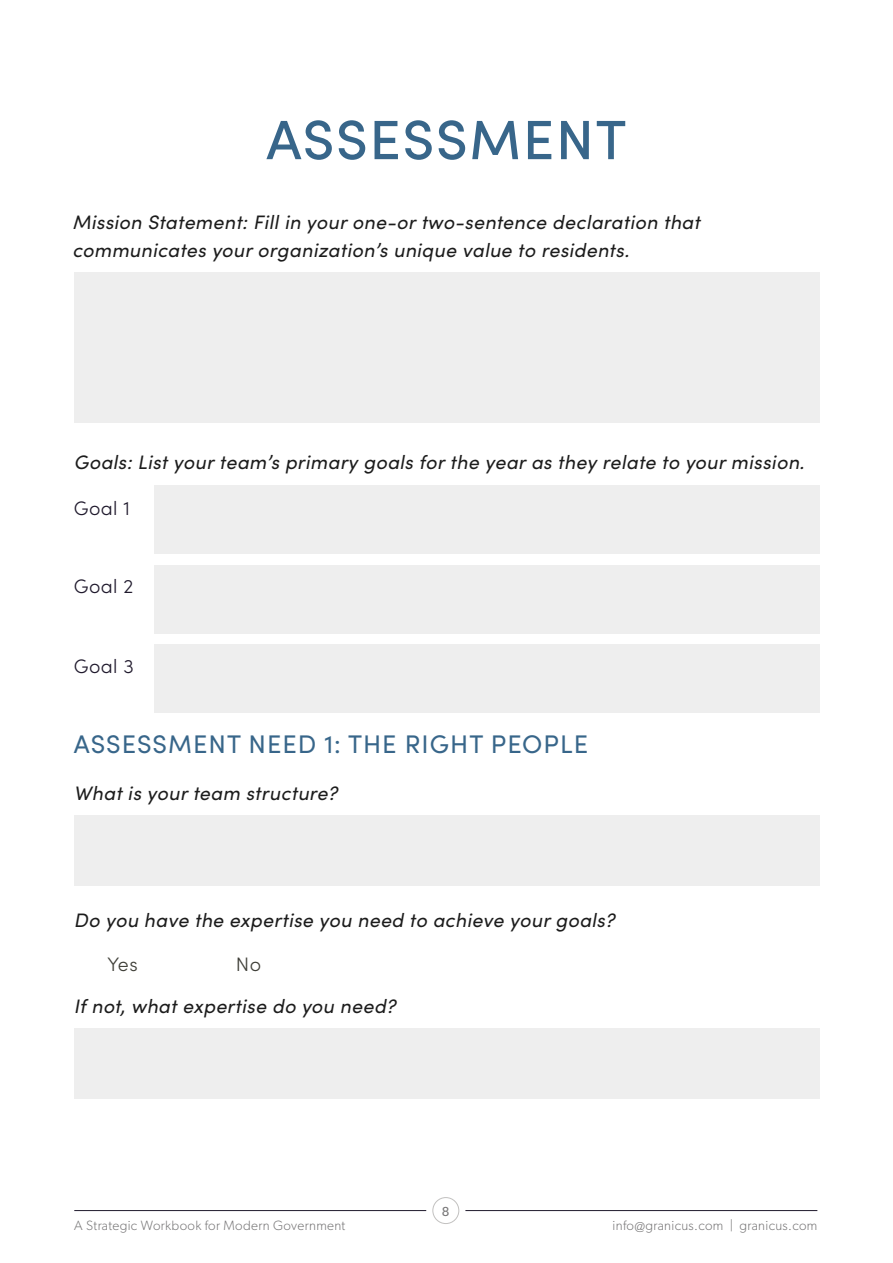
<style>
.page{position:relative;width:893px;height:1263px;background:#fff}
.page>*{position:absolute;margin:0;border:0;box-sizing:border-box;transform-origin:0 0}
.t1{font:500 55.5px "Sofia Pro";letter-spacing:.03em;color:#38668a}
.t2{font:25.5px "Sofia Pro";letter-spacing:.04em;color:#38668a}
.t3{font:italic 19.5px/28.5px "Sofia Pro";letter-spacing:.02em;color:#1c1c1c}
.t4{font:300 19.5px "Sofia Pro";letter-spacing:.02em;color:#201a2d}
.t5{font:300 19.5px "Sofia Pro";color:#3f3f38}
.t6{font:300 13.5px "Gibson";letter-spacing:.025em;color:#767576}
.t7{font:13.05px "Gibson";color:#767576}
</style>
<div class="page">
<hr style="left:74px;top:1210px;width:352px;height:1px;background:#201a2d">
<hr style="left:465px;top:1210px;width:352px;height:1px;background:#201a2d">
<div style="left:432px;top:1197px;width:27px;height:27px;border:1px solid #c2c1c0;border-radius:50%"></div>
<div style="left:74px;top:272px;width:746px;height:151px;background:#eee"></div>
<div style="left:74px;top:815px;width:746px;height:70px;background:#eee"></div>
<div style="left:154px;top:644px;width:666px;height:69px;background:#eee"></div>
<div style="left:154px;top:565px;width:666px;height:69px;background:#eee"></div>
<div style="left:154px;top:485px;width:666px;height:69px;background:#eee"></div>
<div style="left:74px;top:1028px;width:746px;height:70px;background:#eee"></div>
<h1 class="t1" style="left:266px;top:99px;width:361px">ASSESSMENT</h1>
<p class="t3" style="left:72px;top:206px;width:629px">Mission Statement: Fill in your one-or two-sentence declaration that communicates your organization’s unique value to residents.</p>
<p class="t3" style="left:74px;top:447px;width:732px">Goals: List your team’s primary goals for the year as they relate to your mission.</p>
<p class="t4" style="left:74px;top:494px;width:58px">Goal 1</p>
<p class="t4" style="left:74px;top:572px;width:61px">Goal 2</p>
<p class="t4" style="left:74px;top:652px;width:61px">Goal 3</p>
<h2 class="t2" style="left:74px;top:726px;width:516px">ASSESSMENT NEED 1: THE RIGHT PEOPLE</h2>
<p class="t3" style="left:74px;top:778px;width:265px">What is your team structure?</p>
<p class="t3" style="left:74px;top:905px;width:543px">Do you have the expertise you need to achieve your goals?</p>
<p class="t5" style="left:108px;top:950px;width:32px">Yes</p>
<p class="t5" style="left:236px;top:950px;width:27px">No</p>
<p class="t3" style="left:74px;top:991px;width:323px">If not, what expertise do you need?</p>
<p class="t7" style="left:442px;top:1203px;width:9px">8</p>
<p class="t6" style="left:74px;top:1217px;width:273px">A Strategic Workbook for Modern Government</p>
<p class="t6" style="left:613px;top:1217px;width:206px">info@granicus.com | granicus.com</p>
</div>
